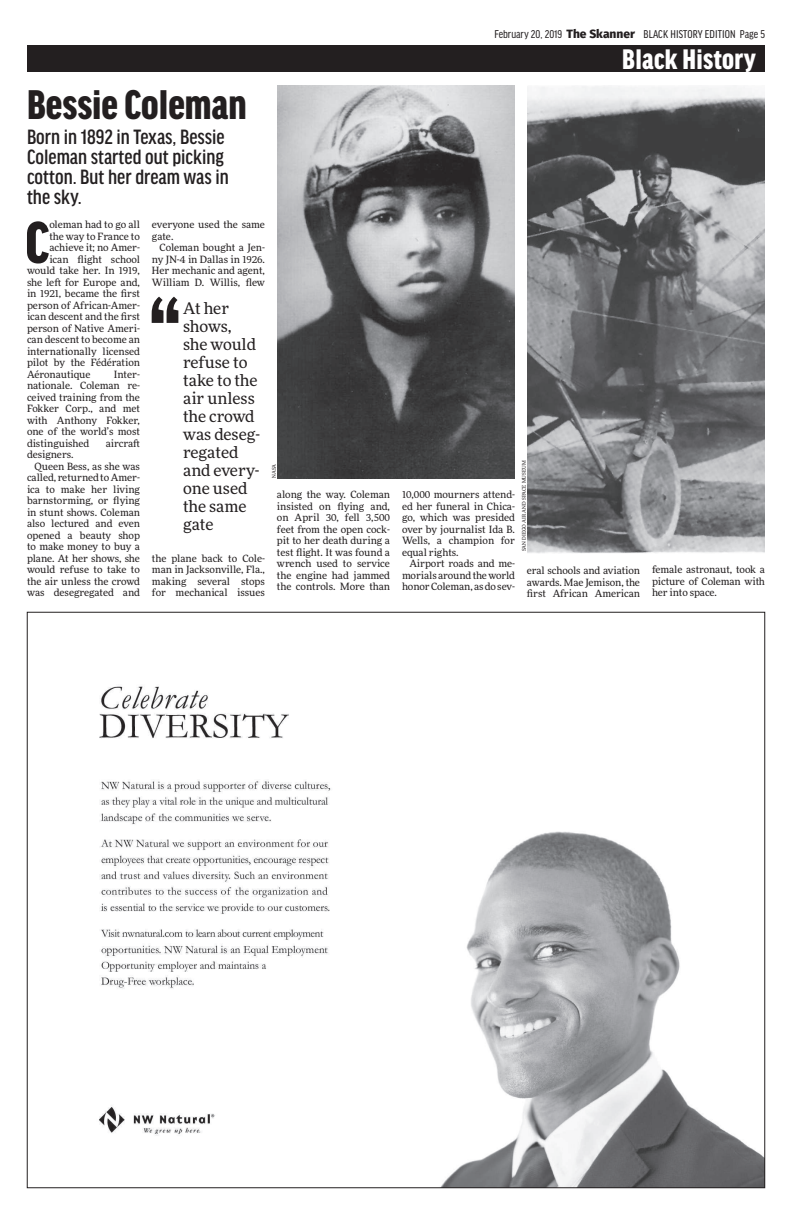
<style>
.page{position:relative;width:792px;height:1224px;background:#fff}
.page>*{position:absolute;margin:0;border:0;box-sizing:border-box;transform-origin:0 0}
.t1{font:500 condensed 147.5px "Good Headline Pro";color:#231f20}
.t2{font:900 condensed 62.7px "Good Headline Pro";color:#231f20}
.t3{font:900 condensed 44px "Good Headline Pro";color:#231f20}
.t4{font:900 condensed 30px "Good Headline Pro";letter-spacing:.01em;color:#fff}
.t5{font:500 condensed 22px/20px "Good Headline Pro";color:#231f20}
.t6{font:16px/18px "More Pro";color:#231f20}
.t7{font:condensed 12px "Good Headline Pro";color:#231f20}
.t8{font:10px/11.5px "More Pro";color:#231f20;text-align:justify}
.t9{font:5px "More Pro";letter-spacing:.02em;color:#231f20}
.s1{font-family:"Fira Sans";font-weight:800;font-stretch:normal}
</style>
<div class="page">
<div style="left:27px;top:45px;width:738px;height:27px;background:#231f20"></div>
<img style="left:277px;top:86px;width:238px;height:392px">
<img style="left:527px;top:85px;width:238px;height:468px">
<img style="left:99px;top:686px;width:664px;height:500px">
<h3 class="t3" style="left:27px;top:90px;width:221px">Bessie Coleman</h3>
<h3 class="t5" style="left:27px;top:127px;width:203px">Born in 1892 in Texas, Bessie<br>Coleman started out picking cotton. But her dream was in the sky.</h3>
<p class="t7" style="left:495px;top:29px;width:272px">February 20, 2019 <span class="s1">The Skanner</span> BLACK HISTORY EDITION Page 5</p>
<h3 class="t4" style="left:622px;top:49px;width:135px">Black History</h3>
<h2 class="t2" style="left:25px;top:221px;width:26px">C</h2>
<p class="t8" style="left:49px;top:220px;width:92px">oleman had to go all</p>
<p class="t8" style="left:49px;top:231px;width:92px">the way to France to</p>
<p class="t8" style="left:49px;top:243px;width:92px">achieve it; no Amer-</p>
<p class="t8" style="left:49px;top:254px;width:92px">ican flight school</p>
<p class="t8" style="left:27px;top:266px;width:114px">would take her. In 1919,</p>
<p class="t8" style="left:27px;top:277px;width:114px">she left for Europe and,</p>
<p class="t8" style="left:27px;top:289px;width:115px">in 1921, became the first</p>
<p class="t8" style="left:27px;top:300px;width:115px">person of African-Amer-</p>
<p class="t8" style="left:27px;top:312px;width:115px">ican descent and the first</p>
<p class="t8" style="left:27px;top:323px;width:115px">person of Native Ameri-</p>
<p class="t8" style="left:27px;top:335px;width:114px">can descent to become an</p>
<p class="t8" style="left:27px;top:346px;width:114px">internationally licensed</p>
<p class="t8" style="left:27px;top:358px;width:115px">pilot by the Fédération</p>
<p class="t8" style="left:27px;top:369px;width:65px">Aéronautique</p>
<p class="t8" style="left:27px;top:369px;width:115px;text-indent:87px">Inter&shy;nationale. Coleman re&shy;ceived training from the Fokker Corp., and met with Anthony Fokker, one of the world’s most distinguished</p>
<p class="t8" style="left:106px;top:438px;width:36px">aircraft</p>
<p class="t8" style="left:27px;top:450px;width:48px">designers.</p>
<p class="t8" style="left:35px;top:461px;width:107px">Queen Bess, as she was</p>
<p class="t8" style="left:27px;top:473px;width:114px">called, returned to Amer-</p>
<p class="t8" style="left:27px;top:484px;width:114px">ica to make her living</p>
<p class="t8" style="left:27px;top:496px;width:115px">barnstorming, or flying</p>
<p class="t8" style="left:27px;top:507px;width:115px">in stunt shows. Coleman</p>
<p class="t8" style="left:27px;top:519px;width:115px">also lectured and even</p>
<p class="t8" style="left:27px;top:530px;width:114px">opened a beauty shop</p>
<p class="t8" style="left:27px;top:542px;width:115px">to make money to buy a</p>
<p class="t8" style="left:27px;top:553px;width:115px">plane. At her shows, she</p>
<p class="t8" style="left:27px;top:565px;width:115px">would refuse to take to</p>
<p class="t8" style="left:27px;top:576px;width:115px">the air unless the crowd</p>
<p class="t8" style="left:27px;top:588px;width:114px">was desegregated and</p>
<p class="t8" style="left:152px;top:220px;width:114px">everyone used the same gate.</p>
<p class="t8" style="left:152px;top:243px;width:115px;text-indent:8px">Coleman bought a Jen&shy;ny JN-4 in Dallas in 1926.<br>Her mechanic and agent, William D. Willis, flew</p>
<h1 class="t1" style="left:148px;top:297px;width:35px">“</h1>
<h3 class="t6" style="left:183px;top:300px;width:78px">At her shows, she would refuse to take to the air unless the crowd was deseg&shy;regated and every&shy;one used the same gate</h3>
<p class="t9" style="left:522px;top:551px;width:93px;rotate:-90deg">SAN DIEGO AIR AND SPACE MUSEUM</p>
<p class="t9" style="left:272px;top:478px;width:16px;rotate:-90deg">NASA</p>
<p class="t8" style="left:277px;top:490px;width:115px">along the way. Coleman insisted on flying and, on April 30, fell 3,500 feet from the open cock&shy;pit to her death during a test flight. It was found a wrench used to service the engine had jammed the controls. More than</p>
<p class="t8" style="left:402px;top:490px;width:115px">10,000 mourners attend&shy;ed her funeral in Chica&shy;go, which was presided over by journalist Ida B.<br>Wells, a champion for equal rights.</p>
<p class="t8" style="left:152px;top:553px;width:115px">the plane back to Cole&shy;man in Jacksonville, Fla., making several stops for mechanical issues</p>
<p class="t8" style="left:402px;top:559px;width:115px;text-indent:8px">Airport roads and me&shy;morials around the world honor Coleman, as do sev-</p>
<p class="t8" style="left:527px;top:566px;width:115px">eral schools and aviation awards. Mae Jemison, the first African American</p>
<p class="t8" style="left:652px;top:565px;width:114px">female astronaut, took a picture of Coleman with her into space.</p>
</div>
